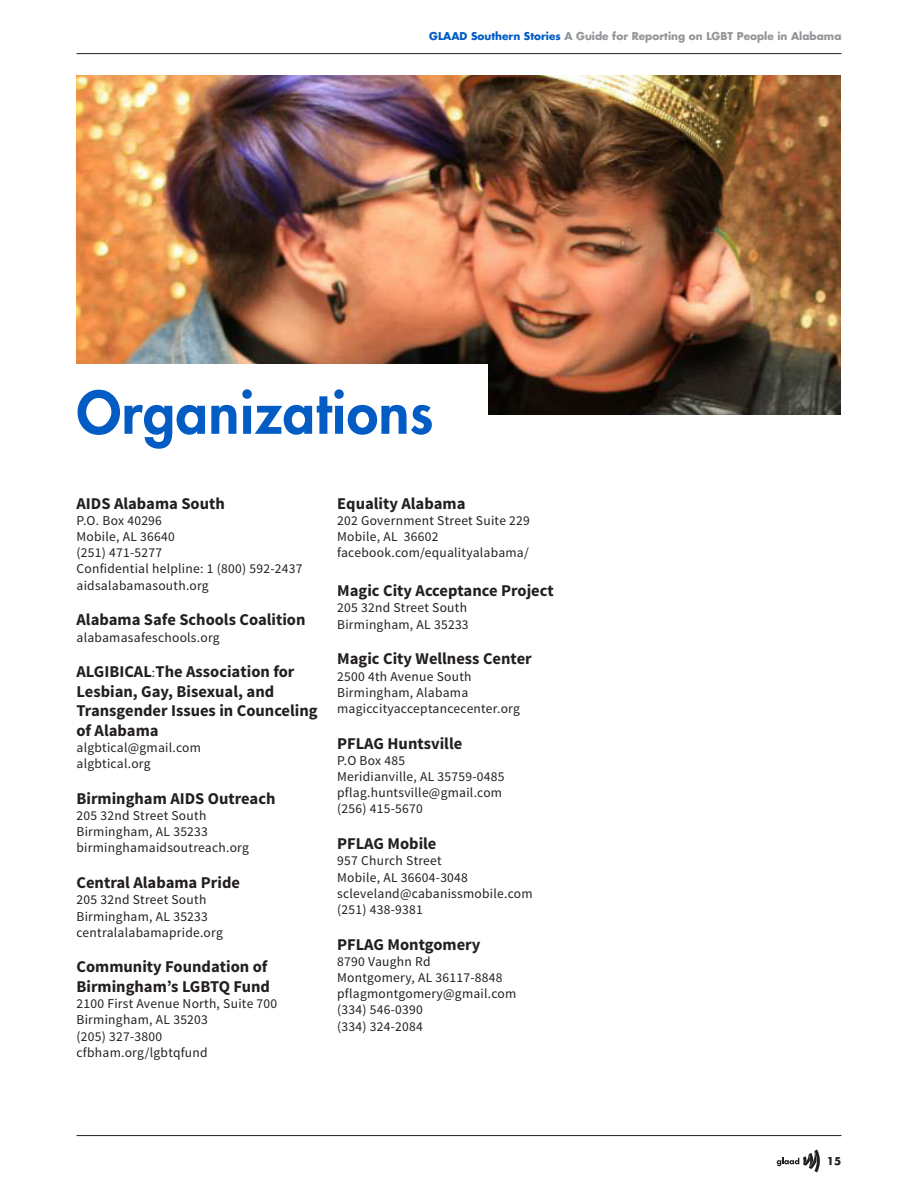
<style>
.page{position:relative;width:918px;height:1188px;background:#fff}
.page>*{position:absolute;margin:0;border:0;box-sizing:border-box;transform-origin:0 0}
.t1{font:800 57px "Futura LT";letter-spacing:.01em;color:#035bc4}
.t2{font:700 16.5px/19.5px "Source Sans Pro";color:#231f20}
.t3{font:13.5px "Source Sans Pro";letter-spacing:.02em;color:#231f20}
.t4{font:700 10.5px "Futura LT";color:#939598}
.t5{font:700 10.5px "Futura LT";color:#231f20}
.s1{color:#035bc4}
.s2{font-weight:400;font-size:13.5px}
</style>
<div class="page">
<hr style="left:76px;top:53px;width:766px;height:1px;background:#231f20">
<svg style="left:777px;top:1149px;width:43px;height:24px"></svg>
<hr style="left:76px;top:1135px;width:766px;height:1px;background:#231f20">
<img style="left:76px;top:76px;width:765px;height:339px">
<div style="left:27px;top:364px;width:461px;height:104px;background:#fff"></div>
<p class="t4" style="left:429px;top:29px;width:414px"><span class="s1">GLAAD Southern Stories</span> A Guide for Reporting on LGBT People in Alabama</p>
<p class="t1" style="left:76px;top:375px;width:358px">Organizations</p>
<p class="t2" style="left:76px;top:494px;width:150px">AIDS Alabama South</p>
<p class="t3" style="left:76px;top:512px;width:87px">P.O. Box 40296</p>
<p class="t3" style="left:76px;top:528px;width:100px">Mobile, AL 36640</p>
<p class="t3" style="left:76px;top:544px;width:87px">(251) 471-5277</p>
<p class="t3" style="left:76px;top:561px;width:228px">Confidential helpline: 1 (800) 592-2437</p>
<p class="t3" style="left:76px;top:577px;width:134px">aidsalabamasouth.org</p>
<p class="t2" style="left:76px;top:611px;width:231px">Alabama Safe Schools Coalition</p>
<p class="t3" style="left:76px;top:629px;width:145px">alabamasafeschools.org</p>
<p class="t2" style="left:76px;top:663px;width:243px">ALGIBICAL<span class="s2">:</span>The Association for<br>Lesbian, Gay, Bisexual, and<br>Transgender Issues in Counceling of Alabama</p>
<p class="t3" style="left:76px;top:739px;width:126px">algbtical@gmail.com</p>
<p class="t3" style="left:76px;top:755px;width:76px">algbtical.org</p>
<p class="t2" style="left:76px;top:789px;width:201px">Birmingham AIDS Outreach</p>
<p class="t3" style="left:76px;top:807px;width:131px">205 32nd Street South</p>
<p class="t3" style="left:76px;top:823px;width:133px">Birmingham, AL 35233</p>
<p class="t3" style="left:76px;top:840px;width:174px">birminghamaidsoutreach.org</p>
<p class="t2" style="left:76px;top:874px;width:165px">Central Alabama Pride</p>
<p class="t3" style="left:76px;top:892px;width:131px">205 32nd Street South</p>
<p class="t3" style="left:76px;top:908px;width:133px">Birmingham, AL 35233</p>
<p class="t3" style="left:76px;top:924px;width:148px">centralalabamapride.org</p>
<p class="t2" style="left:76px;top:958px;width:195px">Community Foundation of<br>Birmingham’s LGBTQ Fund</p>
<p class="t3" style="left:76px;top:995px;width:202px">2100 First Avenue North, Suite 700</p>
<p class="t3" style="left:76px;top:1012px;width:133px">Birmingham, AL 35203</p>
<p class="t3" style="left:76px;top:1028px;width:87px">(205) 327-3800</p>
<p class="t3" style="left:76px;top:1044px;width:133px">cfbham.org/lgbtqfund</p>
<p class="t2" style="left:337px;top:494px;width:130px">Equality Alabama</p>
<p class="t3" style="left:337px;top:512px;width:194px">202 Government Street Suite 229</p>
<p class="t3" style="left:337px;top:528px;width:103px">Mobile, AL 36602</p>
<p class="t3" style="left:337px;top:544px;width:193px">facebook.com/equalityalabama/</p>
<p class="t2" style="left:337px;top:582px;width:218px">Magic City Acceptance Project</p>
<p class="t3" style="left:337px;top:600px;width:131px">205 32nd Street South</p>
<p class="t3" style="left:337px;top:616px;width:133px">Birmingham, AL 35233</p>
<p class="t2" style="left:337px;top:650px;width:196px">Magic City Wellness Center</p>
<p class="t3" style="left:337px;top:668px;width:136px">2500 4th Avenue South</p>
<p class="t3" style="left:337px;top:684px;width:133px">Birmingham, Alabama</p>
<p class="t3" style="left:337px;top:700px;width:184px">magiccityacceptancecenter.org</p>
<p class="t2" style="left:337px;top:734px;width:127px">PFLAG Huntsville</p>
<p class="t3" style="left:337px;top:752px;width:69px">P.O Box 485</p>
<p class="t3" style="left:337px;top:768px;width:169px">Meridianville, AL 35759-0485</p>
<p class="t3" style="left:337px;top:784px;width:166px">pflag.huntsville@gmail.com</p>
<p class="t3" style="left:337px;top:801px;width:87px">(256) 415-5670</p>
<p class="t2" style="left:337px;top:835px;width:101px">PFLAG Mobile</p>
<p class="t3" style="left:337px;top:853px;width:106px">957 Church Street</p>
<p class="t3" style="left:337px;top:869px;width:132px">Mobile, AL 36604-3048</p>
<p class="t3" style="left:337px;top:885px;width:197px">scleveland@cabanissmobile.com</p>
<p class="t3" style="left:337px;top:901px;width:87px">(251) 438-9381</p>
<p class="t2" style="left:337px;top:935px;width:145px">PFLAG Montgomery</p>
<p class="t3" style="left:337px;top:953px;width:95px">8790 Vaughn Rd</p>
<p class="t3" style="left:337px;top:969px;width:167px">Montgomery, AL 36117-8848</p>
<p class="t3" style="left:337px;top:985px;width:181px">pflagmontgomery@gmail.com</p>
<p class="t3" style="left:337px;top:1002px;width:87px">(334) 546-0390</p>
<p class="t3" style="left:337px;top:1018px;width:87px">(334) 324-2084</p>
<p class="t5" style="left:827px;top:1154px;width:16px">15</p>
</div>
